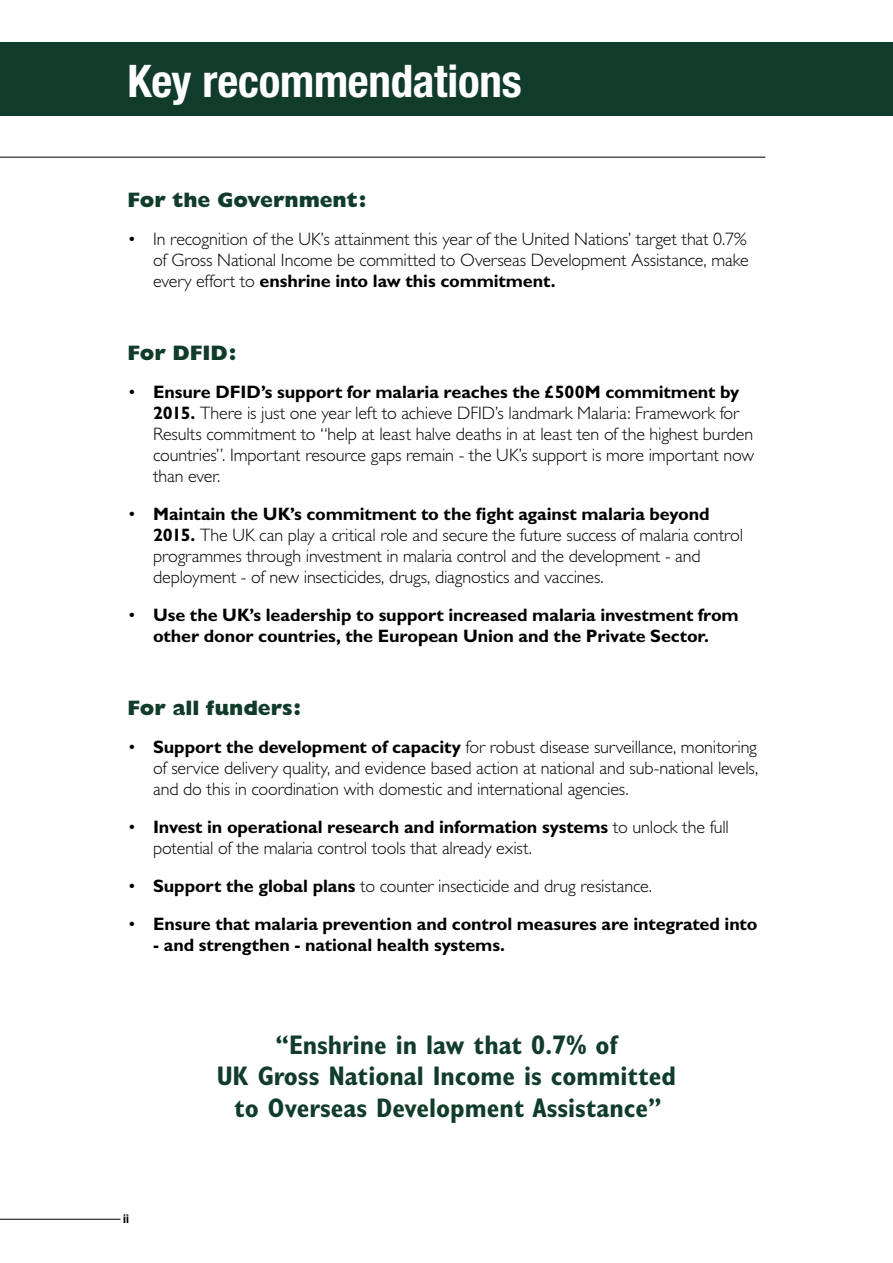
<style>
.page{position:relative;width:893px;height:1263px;background:#fff}
.page>*{position:absolute;margin:0;border:0;box-sizing:border-box;transform-origin:0 0}
.t1{font:700 condensed 45px "Helvetica Neue";letter-spacing:-.005em;color:#fff}
.t2{font:700 condensed 27px/31.5px "Gill Sans";color:#113c2b;text-align:center}
.t3{font:800 21px "Gill Sans";letter-spacing:-.005em;color:#113c2b}
.t4{font:300 18px/21px "Gill Sans";letter-spacing:-.005em;color:#000}
.t5{font:700 18px/21px "Gill Sans";letter-spacing:-.005em;color:#000;text-align:center}
.t6{font:700 condensed 12px "Helvetica Neue";color:#000}
.s1{font-weight:700}
.s2{font-weight:300}
</style>
<div class="page">
<hr style="left:0;top:1219px;width:120px;height:1px;background:#000">
<div style="left:0;top:43px;width:892px;height:73px;background:#113c2b"></div>
<hr style="left:0;top:157px;width:765px;height:1px;background:#000">
<h1 class="t1" style="left:128px;top:53px;width:396px">Key recommendations</h1>
<p class="t3" style="left:128px;top:188px;width:240px">For the Government:</p>
<p class="t4" style="left:153px;top:229px;width:597px;text-align:justify;text-indent:-26px">• In recognition of the UK’s attainment this year of the United Nations’ target that 0.7% of Gross National Income be committed to Overseas Development Assistance, make every effort to <span class="s1">enshrine into law this commitment.</span></p>
<p class="t3" style="left:128px;top:341px;width:110px">For DFID:</p>
<p class="t4" style="left:153px;top:382px;width:603px;text-indent:-26px">• <span class="s1">Ensure DFID’s support for malaria reaches the £500M commitment by 2015.</span> There is just one year left to achieve DFID’s landmark Malaria: Framework for Results commitment to “help at least halve deaths in at least ten of the highest burden countries”. Important resource gaps remain - the UK’s support is more important now than ever.</p>
<p class="t4" style="left:153px;top:504px;width:591px;text-indent:-26px">• <span class="s1">Maintain the UK’s commitment to the fight against malaria beyond 2015.</span> The UK can play a critical role and secure the future success of malaria control programmes through investment in malaria control and the development - and deployment - of new insecticides, drugs, diagnostics and vaccines.</p>
<p class="t5" style="left:128px;top:604px;width:613px"><span class="s2">•</span> Use the UK’s leadership to support increased malaria investment from other donor countries, the European Union and the Private Sector.</p>
<p class="t3" style="left:128px;top:696px;width:175px">For all funders:</p>
<p class="t4" style="left:153px;top:737px;width:607px;text-align:justify;text-indent:-26px">• <span class="s1">Support the development of capacity</span> for robust disease surveillance, monitoring of service delivery quality, and evidence based action at national and sub-national levels, and do this in coordination with domestic and international agencies.</p>
<p class="t4" style="left:153px;top:817px;width:577px;text-indent:-26px">• <span class="s1">Invest in operational research and information systems</span> to unlock the full potential of the malaria control tools that already exist.</p>
<p class="t4" style="left:128px;top:876px;width:526px">• <span class="s1">Support the global plans</span> to counter insecticide and drug resistance.</p>
<p class="t5" style="left:128px;top:913px;width:631px"><span class="s2">•</span> Ensure that malaria prevention and control measures are integrated into</p>
<p class="t5" style="left:153px;top:934px;width:354px">- and strengthen - national health systems.</p>
<p class="t6" style="left:123px;top:1211px;width:7px">ii</p>
<h2 class="t2" style="left:217px;top:1029px;width:461px">“Enshrine in law that 0.7% of<br>UK Gross National Income is committed to Overseas Development Assistance”</h2>
</div>
